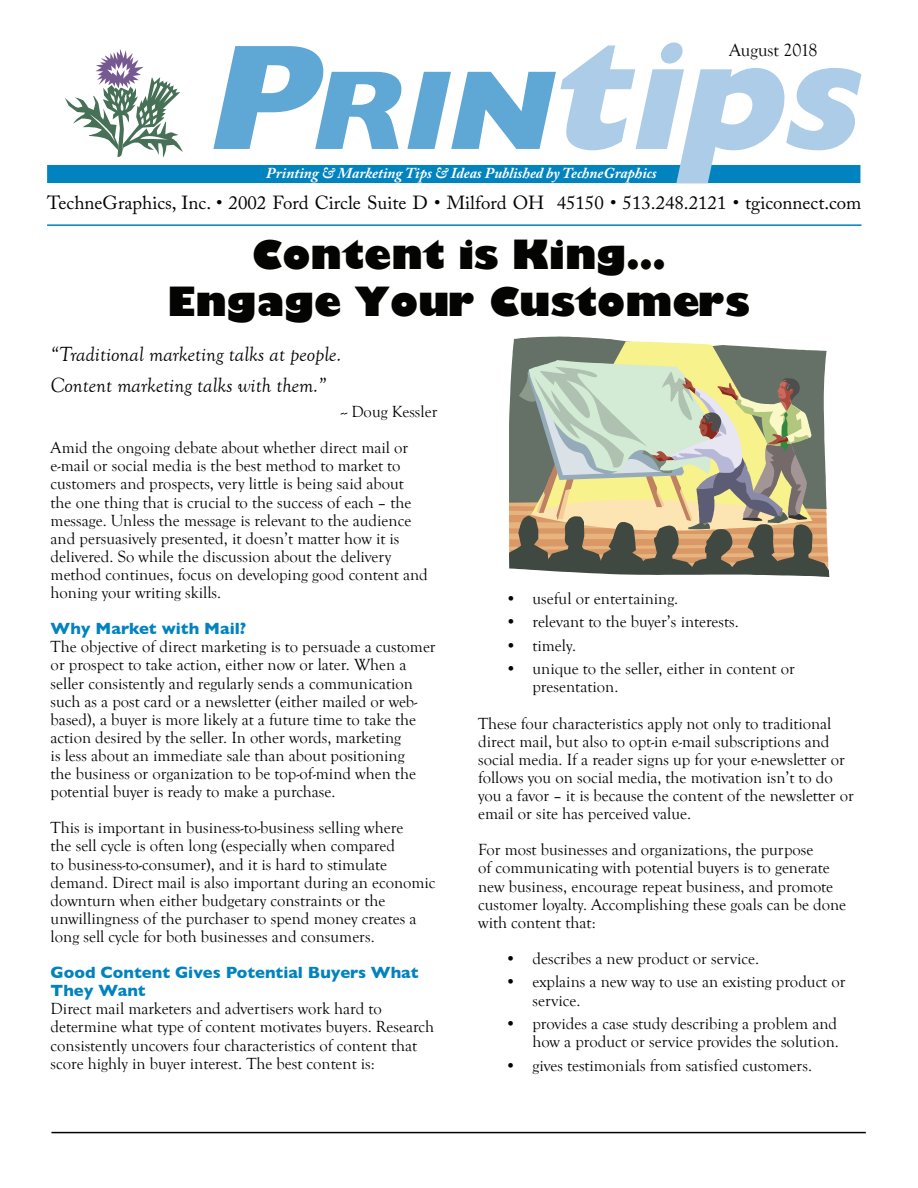
<style>
.page{position:relative;width:918px;height:1188px;background:#fff}
.page>*{position:absolute;margin:0;border:0;box-sizing:border-box;transform-origin:0 0}
.t1{font:800 39.15px/47.1px "Gill Sans";color:#040503;text-align:center}
.t2{font:italic 21.15px/31.7px "Goudy Old Style T";color:#040503}
.t3{font:18.9px "Adobe Caslon Pro";color:#040503}
.t4{font:18.15px "Goudy Old Style T";letter-spacing:-.005em;color:#040503}
.t5{font:16.65px/18.1px "Goudy Old Style T";color:#040503}
.t6{font:700 16.65px/18.1px "Gill Sans";color:#0083bf}
.t7{font:italic 700 15.15px "Adobe Caslon Pro";color:#fff}
</style>
<div class="page">
<hr style="left:51px;top:1132px;width:815px;height:1px;background:#040503">
<svg style="left:512px;top:337px;width:315px;height:23px"></svg>
<svg style="left:531px;top:341px;width:281px;height:19px;background:#a9ae89"></svg>
<svg style="left:509px;top:360px;width:320px;height:217px;background:#abaa8e"></svg>
<div style="left:47px;top:165px;width:813px;height:18px;background:#0083bf"></div>
<svg style="left:213px;top:42px;width:649px;height:141px"></svg>
<svg style="left:65px;top:50px;width:118px;height:108px"></svg>
<hr style="left:47px;top:224px;width:815px;height:2px;background:#0083bf">
<p class="t4" style="left:729px;top:40px;width:90px">August 2018</p>
<p class="t7" style="left:266px;top:164px;width:392px">Printing &amp; Marketing Tips &amp; Ideas Published by TechneGraphics</p>
<p class="t3" style="left:47px;top:191px;width:816px">TechneGraphics, Inc. • 2002 Ford Circle Suite D • Milford OH 45150 • 513.248.2121 • tgiconnect.com</p>
<h1 class="t1" style="left:167px;top:231px;width:584px">Content is King…<br>Engage Your Customers</h1>
<p class="t2" style="left:51px;top:338px;width:292px">“Traditional marketing talks at people.<br>Content marketing talks with them.”</p>
<p class="t5" style="left:51px;top:394px;width:388px;line-height:36.2px;text-indent:290px">-- Doug Kessler<br>Amid the ongoing debate about whether direct mail or</p>
<p class="t5" style="left:51px;top:457px;width:379px">e-mail or social media is the best method to market to customers and prospects, very little is being said about the one thing that is crucial to the success of each – the message. Unless the message is relevant to the audience and persuasively presented, it doesn’t matter how it is delivered. So while the discussion about the delivery method continues, focus on developing good content and honing your writing skills.</p>
<p class="t6" style="left:51px;top:619px;width:197px">Why Market with Mail?</p>
<p class="t5" style="left:51px;top:638px;width:387px">The objective of direct marketing is to persuade a customer or prospect to take action, either now or later. When a seller consistently and regularly sends a communication such as a post card or a newsletter (either mailed or web&shy;based), a buyer is more likely at a future time to take the action desired by the seller. In other words, marketing<br>is less about an immediate sale than about positioning<br>the business or organization to be top-of-mind when the potential buyer is ready to make a purchase.</p>
<p class="t5" style="left:51px;top:819px;width:386px">This is important in business-to-business selling where<br>the sell cycle is often long (especially when compared<br>to business-to-consumer), and it is hard to stimulate demand. Direct mail is also important during an economic downturn when either budgetary constraints or the unwillingness of the purchaser to spend money creates a long sell cycle for both businesses and consumers.</p>
<p class="t6" style="left:51px;top:963px;width:369px">Good Content Gives Potential Buyers What<br>They Want</p>
<p class="t5" style="left:51px;top:1000px;width:385px">Direct mail marketers and advertisers work hard to determine what type of content motivates buyers. Research consistently uncovers four characteristics of content that score highly in buyer interest. The best content is:</p>
<p class="t5" style="left:505px;top:590px;width:175px">• useful or entertaining.</p>
<p class="t5" style="left:505px;top:613px;width:235px">• relevant to the buyer’s interests.</p>
<p class="t5" style="left:505px;top:637px;width:72px">• timely.</p>
<p class="t5" style="left:532px;top:660px;width:264px;text-indent:-27px">• unique to the seller, either in content or presentation.</p>
<p class="t5" style="left:478px;top:715px;width:377px">These four characteristics apply not only to traditional direct mail, but also to opt-in e-mail subscriptions and social media. If a reader signs up for your e-newsletter or follows you on social media, the motivation isn’t to do you a favor – it is because the content of the newsletter or email or site has perceived value.</p>
<p class="t5" style="left:478px;top:841px;width:370px">For most businesses and organizations, the purpose<br>of communicating with potential buyers is to generate new business, encourage repeat business, and promote customer loyalty. Accomplishing these goals can be done with content that:</p>
<p class="t5" style="left:505px;top:950px;width:255px">• describes a new product or service.</p>
<p class="t5" style="left:532px;top:973px;width:315px;text-indent:-27px">• explains a new way to use an existing product or service.</p>
<p class="t5" style="left:505px;top:1015px;width:335px;text-align:right">• provides a case study describing a problem and how a product or service provides the solution.</p>
<p class="t5" style="left:505px;top:1057px;width:308px">• gives testimonials from satisfied customers.</p>
</div>
